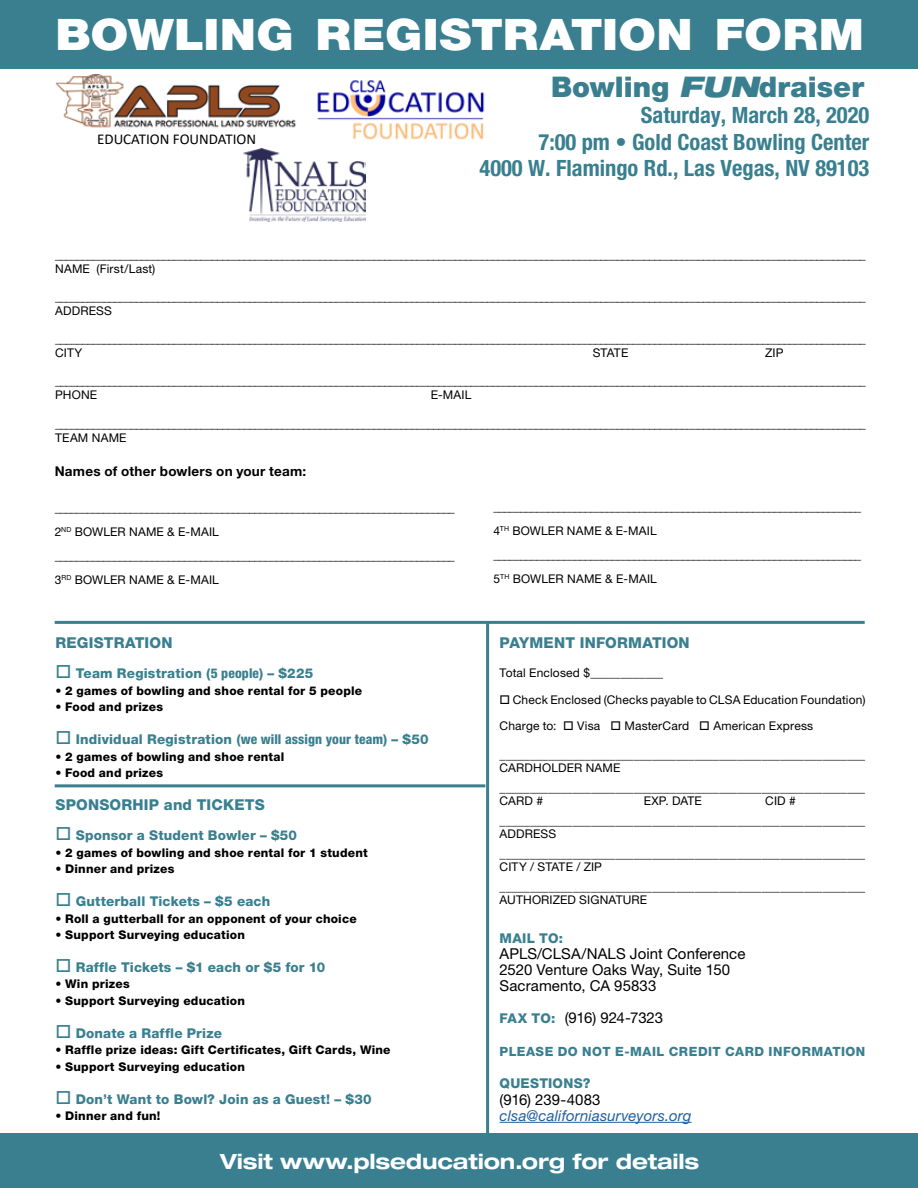
<style>
.page{position:relative;width:918px;height:1188px;background:#fff}
.page>*{position:absolute;margin:0;border:0;box-sizing:border-box;transform-origin:0 0}
.t1{font:900 43.5px "Helvetica Neue LT Pro";letter-spacing:.005em;color:#fff;scale:1.1 1}
.t2{font:900 28.5px "Helvetica Neue LT Pro";letter-spacing:.005em;color:#397f8f}
.t3{font:700 condensed 22.5px/26.4px "Helvetica Neue LT Pro";color:#397f8f;text-align:right}
.t4{font:700 expanded 21px "Helvetica Neue LT Pro";letter-spacing:-.01em;color:#fff}
.t5{font:15px/16.2px "Helvetica Neue LT Pro";color:#000}
.t6{font:800 15px "Helvetica Neue LT Pro";letter-spacing:.015em;color:#397f8f}
.t7{font:italic 15px "Helvetica Neue LT Pro";letter-spacing:.01em;color:#215e9e}
.t8{font:15px "Calibri";color:#000}
.t9{font:800 13.5px "Helvetica Neue LT Pro";letter-spacing:.015em;color:#397f8f}
.t10{font:700 13.5px "Helvetica Neue LT Pro";letter-spacing:.02em;color:#000}
.t11{font:800 12.75px "Helvetica Neue LT Pro";letter-spacing:.04em;color:#397f8f}
.t12{font:12px/24px "Helvetica Neue LT Pro";letter-spacing:.015em;color:#000}
.t13{font:800 12px "Helvetica Neue LT Pro";letter-spacing:.015em;color:#000}
.s1{font-style:italic;font-stretch:expanded}
.s2{font-stretch:condensed}
.s3{font-weight:800;font-size:13.5px;color:#397f8f}
</style>
<div class="page">
<div style="left:0;top:1134px;width:918px;height:54px;background:#397f8f"></div>
<hr style="left:500px;top:1122px;width:192px;height:1px;background:#215e9e">
<hr style="left:486px;top:622px;width:3px;height:513px;background:#397f8f">
<div style="left:0;top:0;width:918px;height:69px;background:#397f8f"></div>
<hr style="left:55px;top:621px;width:810px;height:3px;background:#397f8f">
<hr style="left:55px;top:784px;width:430px;height:3px;background:#397f8f">
<img style="left:243px;top:149px;width:122px;height:73px">
<img style="left:317px;top:80px;width:168px;height:60px">
<img style="left:55px;top:74px;width:241px;height:54px">
<h1 class="t1" style="left:55px;top:9px;width:736px">BOWLING REGISTRATION FORM</h1>
<h2 class="t2" style="left:551px;top:70px;width:314px">Bowling <span class="s1">FUN</span>draiser</h2>
<h3 class="t3" style="left:480px;top:102px;width:391px">Saturday, March 28, 2020<br>7:00 pm • Gold Coast Bowling Center<br>4000 W. Flamingo Rd., Las Vegas, NV 89103</h3>
<p class="t8" style="left:97px;top:129px;width:160px">EDUCATION FOUNDATION</p>
<p class="t12" style="left:55px;top:247px;width:812px;line-height:14.1px">______________________________________________________________________________________________________________________________________________________<br>NAME (First/Last)</p>
<p class="t12" style="left:55px;top:290px;width:812px;line-height:14.1px">______________________________________________________________________________________________________________________________________________________<br>ADDRESS</p>
<p class="t12" style="left:55px;top:332px;width:812px;line-height:14.1px">______________________________________________________________________________________________________________________________________________________<br>CITY</p>
<p class="t12" style="left:593px;top:341px;width:37px">STATE</p>
<p class="t12" style="left:765px;top:341px;width:20px">ZIP</p>
<p class="t12" style="left:55px;top:374px;width:812px;line-height:14.1px">______________________________________________________________________________________________________________________________________________________<br>PHONE</p>
<p class="t12" style="left:431px;top:383px;width:42px">E-MAIL</p>
<p class="t12" style="left:55px;top:416px;width:812px;line-height:14.1px">______________________________________________________________________________________________________________________________________________________<br>TEAM NAME</p>
<p class="t10" style="left:55px;top:463px;width:253px">Names of other bowlers on your team:</p>
<p class="t12" style="left:55px;top:496px;width:402px">__________________________________________________________________________ 2<sup>ND</sup> BOWLER NAME &amp; E-MAIL __________________________________________________________________________ 3<sup>RD</sup> BOWLER NAME &amp; E-MAIL</p>
<p class="t12" style="left:493px;top:494px;width:369px">____________________________________________________________________ 4<sup>TH</sup> BOWLER NAME &amp; E-MAIL ____________________________________________________________________ 5<sup>TH</sup> BOWLER NAME &amp; E-MAIL</p>
<p class="t6" style="left:55px;top:634px;width:119px">REGISTRATION</p>
<p class="t9" style="left:55px;top:665px;width:259px">□ Team Registration <span class="s2">(5 people)</span> – $225</p>
<p class="t13" style="left:55px;top:683px;width:308px">• 2 games of bowling and shoe rental for 5 people</p>
<p class="t13" style="left:55px;top:700px;width:109px">• Food and prizes</p>
<p class="t9" style="left:55px;top:731px;width:375px">□ Individual Registration <span class="s2">(we will assign your team)</span> – $50</p>
<p class="t13" style="left:55px;top:749px;width:230px">• 2 games of bowling and shoe rental</p>
<p class="t13" style="left:55px;top:766px;width:109px">• Food and prizes</p>
<p class="t6" style="left:55px;top:796px;width:211px">SPONSORHIP and TICKETS</p>
<p class="t9" style="left:55px;top:827px;width:243px">□ Sponsor a Student Bowler – $50</p>
<p class="t13" style="left:55px;top:845px;width:314px">• 2 games of bowling and shoe rental for 1 student</p>
<p class="t13" style="left:55px;top:862px;width:121px">• Dinner and prizes</p>
<p class="t9" style="left:55px;top:893px;width:216px">□ Gutterball Tickets – $5 each</p>
<p class="t13" style="left:55px;top:911px;width:303px">• Roll a gutterball for an opponent of your choice</p>
<p class="t13" style="left:55px;top:928px;width:191px">• Support Surveying education</p>
<p class="t9" style="left:55px;top:959px;width:272px">□ Raffle Tickets – $1 each or $5 for 10</p>
<p class="t13" style="left:55px;top:977px;width:76px">• Win prizes</p>
<p class="t13" style="left:55px;top:994px;width:191px">• Support Surveying education</p>
<p class="t9" style="left:55px;top:1025px;width:168px">□ Donate a Raffle Prize</p>
<p class="t13" style="left:55px;top:1043px;width:337px">• Raffle prize ideas: Gift Certificates, Gift Cards, Wine</p>
<p class="t13" style="left:55px;top:1060px;width:191px">• Support Surveying education</p>
<p class="t9" style="left:55px;top:1091px;width:318px">□ Don’t Want to Bowl? Join as a Guest! – $30</p>
<p class="t13" style="left:55px;top:1109px;width:107px">• Dinner and fun!</p>
<p class="t6" style="left:500px;top:634px;width:192px">PAYMENT INFORMATION</p>
<p class="t12" style="left:500px;top:660px;width:165px">Total Enclosed $____________</p>
<p class="t12" style="left:500px;top:687px;width:367px">□ Check Enclosed (Checks payable to CLSA Education Foundation)</p>
<p class="t12" style="left:500px;top:714px;width:315px">Charge to: □ Visa □ MasterCard □ American Express</p>
<p class="t12" style="left:500px;top:748px;width:367px;line-height:13.2px">____________________________________________________________<br>CARDHOLDER NAME</p>
<p class="t12" style="left:500px;top:781px;width:367px;line-height:13.2px">____________________________________________________________<br>CARD #</p>
<p class="t12" style="left:500px;top:791px;width:367px;line-height:20px;text-indent:266px">CID # ____________________________________________________________</p>
<p class="t12" style="left:500px;top:824px;width:367px;line-height:20px">ADDRESS ____________________________________________________________</p>
<p class="t12" style="left:500px;top:857px;width:367px;line-height:20px">CITY / STATE / ZIP ____________________________________________________________</p>
<p class="t12" style="left:500px;top:888px;width:149px">AUTHORIZED SIGNATURE</p>
<p class="t9" style="left:500px;top:930px;width:65px">MAIL TO:</p>
<p class="t5" style="left:500px;top:945px;width:247px">APLS/CLSA/NALS Joint Conference<br>2520 Venture Oaks Way, Suite 150<br>Sacramento, CA 95833</p>
<p class="t5" style="left:500px;top:1010px;width:165px"><span class="s3">FAX TO:</span> (916) 924-7323</p>
<p class="t11" style="left:500px;top:1044px;width:367px">PLEASE DO NOT E-MAIL CREDIT CARD INFORMATION</p>
<p class="t9" style="left:500px;top:1076px;width:93px">QUESTIONS?</p>
<p class="t5" style="left:500px;top:1091px;width:102px">(916) 239-4083</p>
<p class="t7" style="left:500px;top:1106px;width:193px">clsa@californiasurveyors.org</p>
<h3 class="t4" style="left:220px;top:1148px;width:481px">Visit www.plseducation.org for details</h3>
<p class="t12" style="left:644px;top:789px;width:60px">EXP. DATE</p>
</div>
